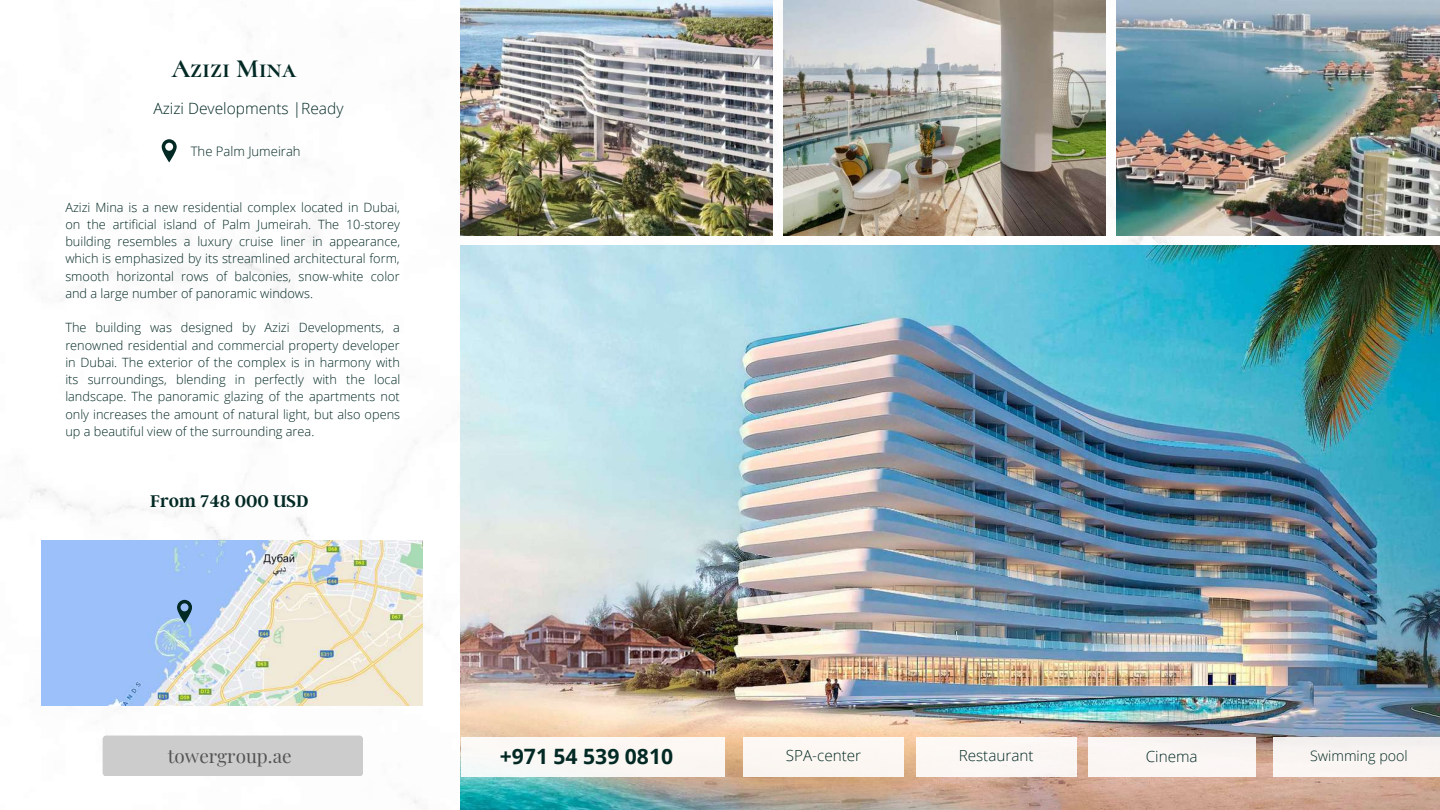
<style>
.page{position:relative;width:1440px;height:810px;background:#fff}
.page>*{position:absolute;margin:0;border:0;box-sizing:border-box;transform-origin:0 0}
.t1{font:700 26.4px "Cormorant SC";color:#022924}
.t2{font:700 21.1px "Open Sans";color:#022924}
.t3{font:18.9px "Playfair Display";color:#545454}
.t4{font:600 18.8px "Argent CF";color:#022924}
.t5{font:300 15.5px "Open Sans";color:#022924}
.t6{font:300 15.3px "Open Sans";color:#022924}
.t7{font:300 14.3px "Open Sans";color:#022924}
.t8{font:300 13.1px "Open Sans";color:#022924}
.t9{font:300 12.8px/17.2px "Open Sans";color:#022924;text-align:justify}
</style>
<div class="page">
<img style="left:461px;top:246px;width:979px;height:564px">
<img style="left:461px;top:0;width:312px;height:236px">
<img style="left:783px;top:0;width:323px;height:236px">
<img style="left:1116px;top:0;width:324px;height:236px">
<div style="left:461px;top:737px;width:264px;height:39px;background:#fbf8f4"></div>
<div style="left:743px;top:737px;width:161px;height:39px;background:#fcf7f2"></div>
<div style="left:916px;top:737px;width:160px;height:39px;background:#fcf7f4"></div>
<div style="left:1088px;top:737px;width:167px;height:39px;background:#fbf6f4"></div>
<div style="left:1273px;top:737px;width:167px;height:39px;background:#f9f4f1"></div>
<div style="left:103px;top:736px;width:260px;height:40px;background:#ccc;border-radius:4px"></div>
<img style="left:41px;top:541px;width:381px;height:165px">
<svg style="left:177px;top:600px;width:15px;height:23px"></svg>
<svg style="left:162px;top:139px;width:15px;height:23px"></svg>
<h1 class="t1" style="left:171px;top:52px;width:127px">Azizi Mina</h1>
<p class="t5" style="left:153px;top:98px;width:192px">Azizi Developments |Ready</p>
<p class="t8" style="left:191px;top:142px;width:111px">The Palm Jumeirah</p>
<p class="t9" style="left:65px;top:198px;width:336px">Azizi Mina is a new residential complex located in Dubai, on the artificial island of Palm Jumeirah. The 10-storey building resembles a luxury cruise liner in appearance, which is emphasized by its streamlined architectural form, smooth horizontal rows of balconies, snow-white color and a large number of panoramic windows.</p>
<p class="t9" style="left:65px;top:319px;width:336px">The building was designed by Azizi Developments, a renowned residential and commercial property developer in Dubai. The exterior of the complex is in harmony with its surroundings, blending in perfectly with the local landscape. The panoramic glazing of the apartments not only increases the amount of natural light, but also opens up a beautiful view of the surrounding area.</p>
<h3 class="t4" style="left:150px;top:489px;width:160px">From 748 000 USD</h3>
<h3 class="t3" style="left:168px;top:743px;width:125px">towergroup.ae</h3>
<h2 class="t2" style="left:500px;top:741px;width:175px">+971 54 539 0810</h2>
<p class="t6" style="left:786px;top:745px;width:77px">SPA-center</p>
<p class="t6" style="left:959px;top:745px;width:76px">Restaurant</p>
<p class="t6" style="left:1146px;top:746px;width:53px">Cinema</p>
<p class="t7" style="left:1310px;top:746px;width:99px">Swimming pool</p>
</div>
